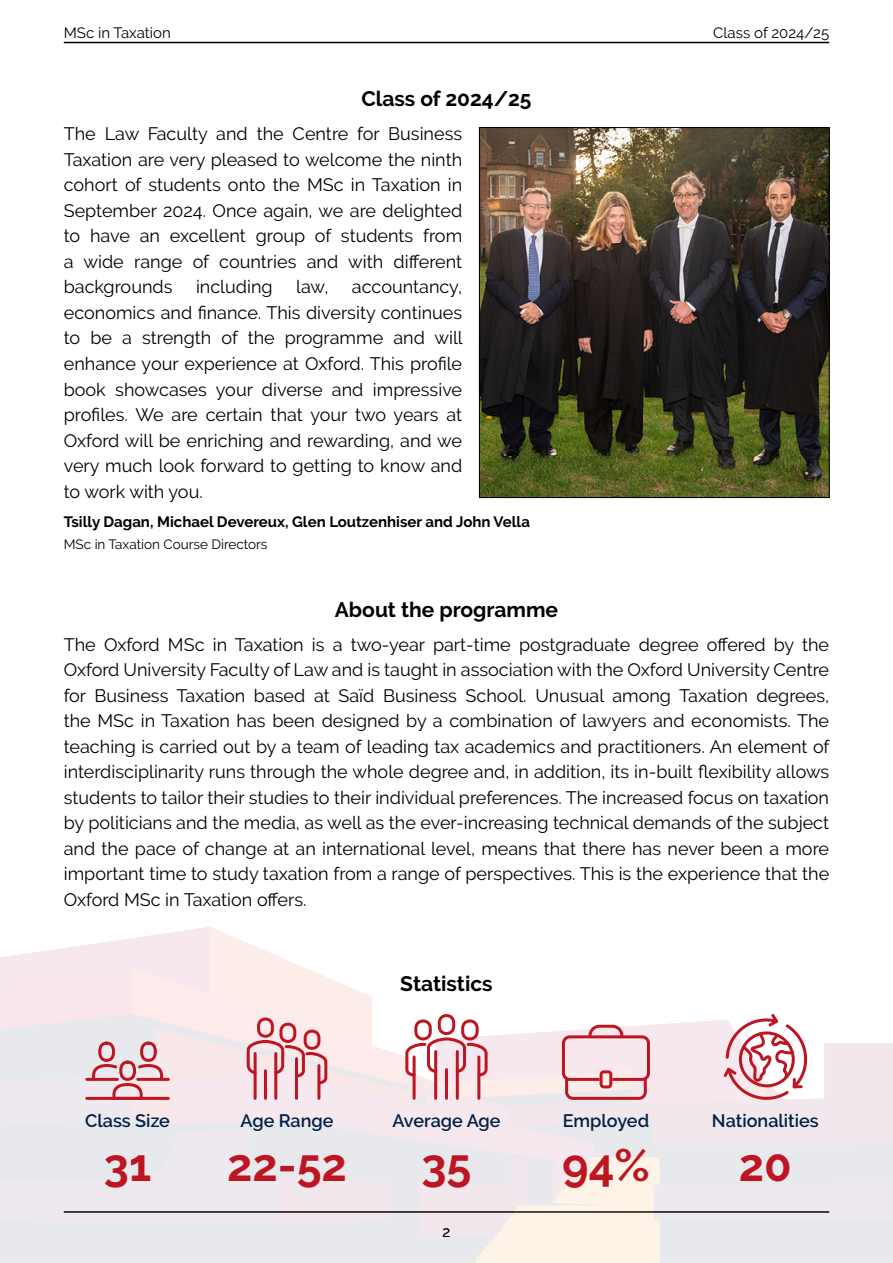
<style>
.page{position:relative;width:893px;height:1263px;background:#fff}
.page>*{position:absolute;margin:0;border:0;box-sizing:border-box;transform-origin:0 0}
.t1{font:700 45px "Raleway";color:#bd1521}
.intro_page_heading{font:700 21px "Raleway";color:#000}
.intro_page{font:18px/25.5px "Raleway";color:#000;text-align:justify}
.t2{font:600 18px "Raleway";color:#002147}
.name{font:700 15px "Raleway";color:#000}
.t3{font:15px "Raleway";color:#000}
.name-2{font:13.5px "Raleway";color:#000}
</style>
<div class="page">
<hr style="left:64px;top:42px;width:765px;height:1px;background:#000">
<svg style="left:0;top:927px;width:893px;height:336px"></svg>
<div style="left:739px;top:1031px;width:56px;height:56px;border:3px solid #bd1521;border-radius:50%"></div>
<img style="left:481px;top:129px;width:346px;height:367px">
<div style="left:479px;top:127px;width:350px;height:371px;border:1px solid #000"></div>
<p class="t3" style="left:64px;top:24px;width:108px">MSc in Taxation</p>
<p class="t3" style="left:713px;top:24px;width:117px">Class of 2024/25</p>
<p class="intro_page_heading" style="left:361px;top:87px;width:172px">Class of 2024/25</p>
<p class="intro_page" style="left:64px;top:121px;width:400px">The Law Faculty and the Centre for Business Taxation are very pleased to welcome the ninth cohort of students onto the MSc in Taxation in September 2024. Once again, we are delighted to have an excellent group of students from a wide range of countries and with different backgrounds</p>
<p class="intro_page" style="left:196px;top:274px;width:78px">including</p>
<p class="intro_page" style="left:296px;top:274px;width:34px">law,</p>
<p class="intro_page" style="left:64px;top:274px;width:400px;text-indent:288px">accountancy, economics and finance. This diversity continues to be a strength of the programme and will enhance your experience at Oxford. This profile book showcases your diverse and impressive profiles. We are certain that your two years at Oxford will be enriching and rewarding, and we very much look forward to getting to know and to work with you.</p>
<p class="name" style="left:64px;top:513px;width:468px">Tsilly Dagan, Michael Devereux, Glen Loutzenhiser and John Vella</p>
<p class="name-2" style="left:64px;top:536px;width:205px">MSc in Taxation Course Directors</p>
<p class="intro_page_heading" style="left:335px;top:597px;width:225px">About the programme</p>
<p class="intro_page" style="left:64px;top:631px;width:767px">The Oxford MSc in Taxation is a two-year part-time postgraduate degree offered by the Oxford University Faculty of Law and is taught in association with the Oxford University Centre for Business Taxation based at Saïd Business School. Unusual among Taxation degrees, the MSc in Taxation has been designed by a combination of lawyers and economists. The teaching is carried out by a team of leading tax academics and practitioners. An element of interdisciplinarity runs through the whole degree and, in addition, its in-built flexibility allows students to tailor their studies to their individual preferences. The increased focus on taxation by politicians and the media, as well as the ever-increasing technical demands of the subject and the pace of change at an international level, means that there has never been a more important time to study taxation from a range of perspectives. This is the experience that the Oxford MSc in Taxation offers.</p>
<p class="t2" style="left:85px;top:1110px;width:86px">Class Size</p>
<p class="t1" style="left:104px;top:1139px;width:49px">31</p>
<p class="intro_page_heading" style="left:400px;top:971px;width:94px">Statistics</p>
<p class="t2" style="left:240px;top:1110px;width:95px">Age Range</p>
<p class="t1" style="left:227px;top:1139px;width:121px">22-52</p>
<p class="t2" style="left:392px;top:1110px;width:110px">Average Age</p>
<p class="t1" style="left:421px;top:1139px;width:52px">35</p>
<p class="t3" style="left:443px;top:1223px;width:9px">2</p>
<p class="t2" style="left:563px;top:1110px;width:88px">Employed</p>
<p class="t1" style="left:562px;top:1139px;width:89px">94%</p>
<p class="t2" style="left:712px;top:1110px;width:108px">Nationalities</p>
<p class="t1" style="left:739px;top:1139px;width:55px">20</p>
</div>
